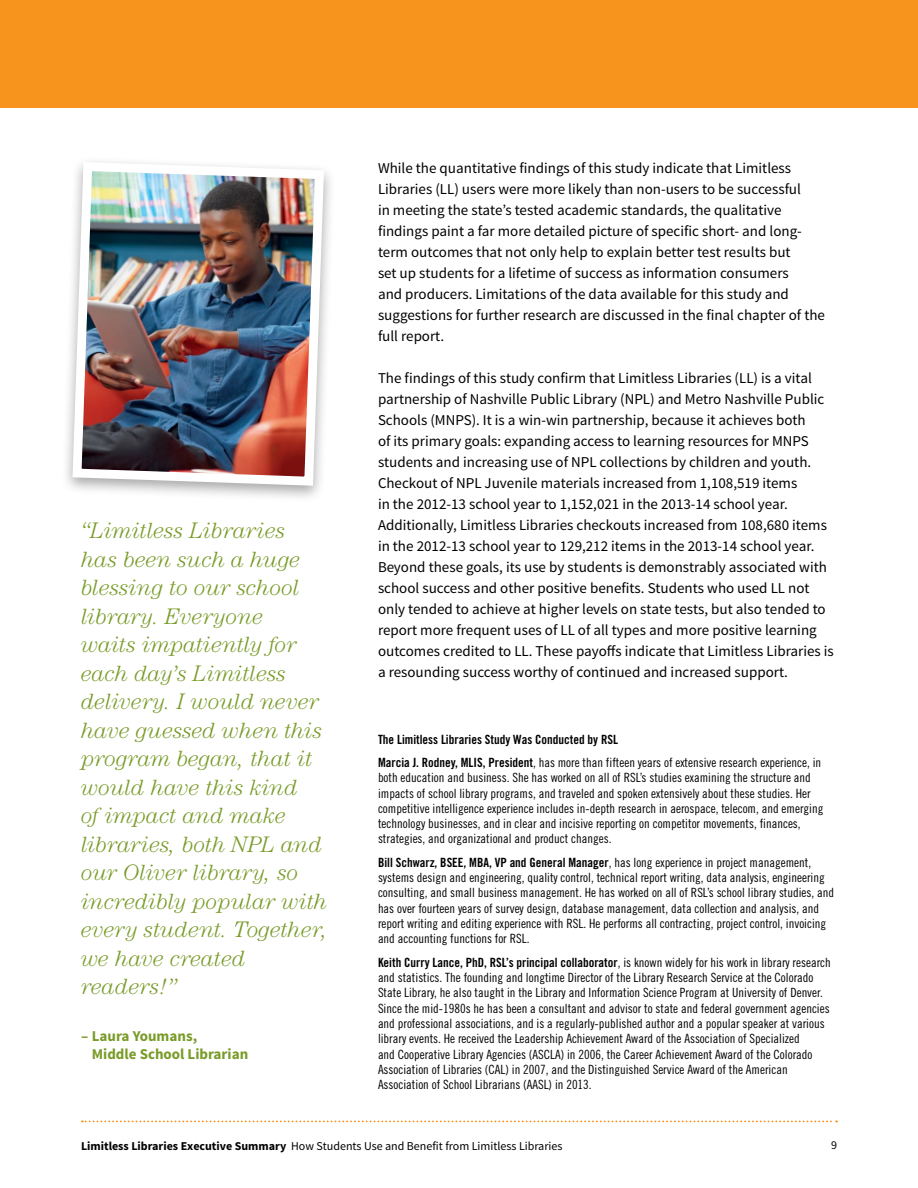
<style>
.page{position:relative;width:918px;height:1188px;background:#fff}
.page>*{position:absolute;margin:0;border:0;box-sizing:border-box;transform-origin:0 0}
.t1{font:italic 300 22.5px/28.5px "Century";letter-spacing:-.005em;color:#799b28}
.t2{font:15px/21px "Source Sans Pro";color:#000}
.t3{font:700 15px/18px "Source Sans Pro";color:#799b28}
.t4{font:12.75px/15.3px "Trade Gothic Cond Eighteen";color:#000}
.t5{font:12.75px "Trade Gothic Bold Cond Twenty";color:#000}
.t6{font:12px "Source Sans Pro";color:#000}
.s1{font-family:"Trade Gothic Bold Cond Twenty"}
.s2{font-family:"Trade Gothic Cond Eighteen"}
.s3{font-weight:700}
</style>
<div class="page">
<div style="left:0;top:0;width:918px;height:108px;background:#f7941e"></div>
<svg style="left:82px;top:1120px;width:755px;height:2px"></svg>
<div style="left:61px;top:156px;width:275px;height:347px;background:#000;opacity:.35"></div>
<img style="left:68px;top:157px;width:261px;height:333px">
<p class="t1" style="left:81px;top:516px;width:248px">“Limitless Libraries<br>has been such a huge blessing to our school library. Everyone<br>waits impatiently for each day’s Limitless delivery. I would never have guessed when this program began, that it would have this kind<br>of impact and make libraries, both NPL and our Oliver library, so incredibly popular with every student. Together, we have created readers!”</p>
<p class="t3" style="left:92px;top:1027px;width:158px;text-indent:-11px">– Laura Youmans,<br>Middle School Librarian</p>
<p class="t2" style="left:378px;top:158px;width:449px">While the quantitative findings of this study indicate that Limitless Libraries (LL) users were more likely than non-users to be successful<br>in meeting the state’s tested academic standards, the qualitative findings paint a far more detailed picture of specific short- and long&shy;term outcomes that not only help to explain better test results but<br>set up students for a lifetime of success as information consumers<br>and producers. Limitations of the data available for this study and suggestions for further research are discussed in the final chapter of the full report.</p>
<p class="t2" style="left:378px;top:368px;width:457px">The findings of this study confirm that Limitless Libraries (LL) is a vital partnership of Nashville Public Library (NPL) and Metro Nashville Public Schools (MNPS). It is a win-win partnership, because it achieves both<br>of its primary goals: expanding access to learning resources for MNPS students and increasing use of NPL collections by children and youth.<br>Checkout of NPL Juvenile materials increased from 1,108,519 items<br>in the 2012-13 school year to 1,152,021 in the 2013-14 school year.<br>Additionally, Limitless Libraries checkouts increased from 108,680 items in the 2012-13 school year to 129,212 items in the 2013-14 school year.<br>Beyond these goals, its use by students is demonstrably associated with school success and other positive benefits. Students who used LL not only tended to achieve at higher levels on state tests, but also tended to report more frequent uses of LL of all types and more positive learning outcomes credited to LL. These payoffs indicate that Limitless Libraries is a resounding success worthy of continued and increased support.</p>
<p class="t5" style="left:378px;top:731px;width:242px">The Limitless Libraries Study Was Conducted by RSL</p>
<p class="t4" style="left:378px;top:755px;width:447px"><span class="s1">Marcia J. Rodney, MLIS, President</span>, has more than fifteen years of extensive research experience, in both education and business. She has worked on all of RSL’s studies examining the structure and impacts of school library programs, and traveled and spoken extensively about these studies. Her competitive intelligence experience includes in-depth research in aerospace, telecom, and emerging technology businesses, and in clear and incisive reporting on competitor movements, finances, strategies, and organizational and product changes.</p>
<p class="t5" style="left:378px;top:855px;width:435px">Bill Schwarz, BSEE, MBA, VP and General Manager<span class="s2">, has long experience in project management,</span></p>
<p class="t4" style="left:378px;top:870px;width:458px">systems design and engineering, quality control, technical report writing, data analysis, engineering consulting, and small business management. He has worked on all of RSL’s school library studies, and has over fourteen years of survey design, database management, data collection and analysis, and report writing and editing experience with RSL. He performs all contracting, project control, invoicing and accounting functions for RSL.</p>
<p class="t5" style="left:378px;top:954px;width:454px">Keith Curry Lance, PhD, RSL’s principal collaborator<span class="s2">, is known widely for his work in library research</span></p>
<p class="t4" style="left:378px;top:970px;width:453px">and statistics. The founding and longtime Director of the Library Research Service at the Colorado State Library, he also taught in the Library and Information Science Program at University of Denver.<br>Since the mid-1980s he has been a consultant and advisor to state and federal government agencies and professional associations, and is a regularly-published author and a popular speaker at various library events. He received the Leadership Achievement Award of the Association of Specialized<br>and Cooperative Library Agencies (ASCLA) in 2006, the Career Achievement Award of the Colorado Association of Libraries (CAL) in 2007, and the Distinguished Service Award of the American Association of School Librarians (AASL) in 2013.</p>
<p class="t6" style="left:81px;top:1139px;width:483px"><span class="s3">Limitless Libraries Executive Summary</span> How Students Use and Benefit from Limitless Libraries</p>
<p class="t6" style="left:831px;top:1137px;width:7px">9</p>
</div>
